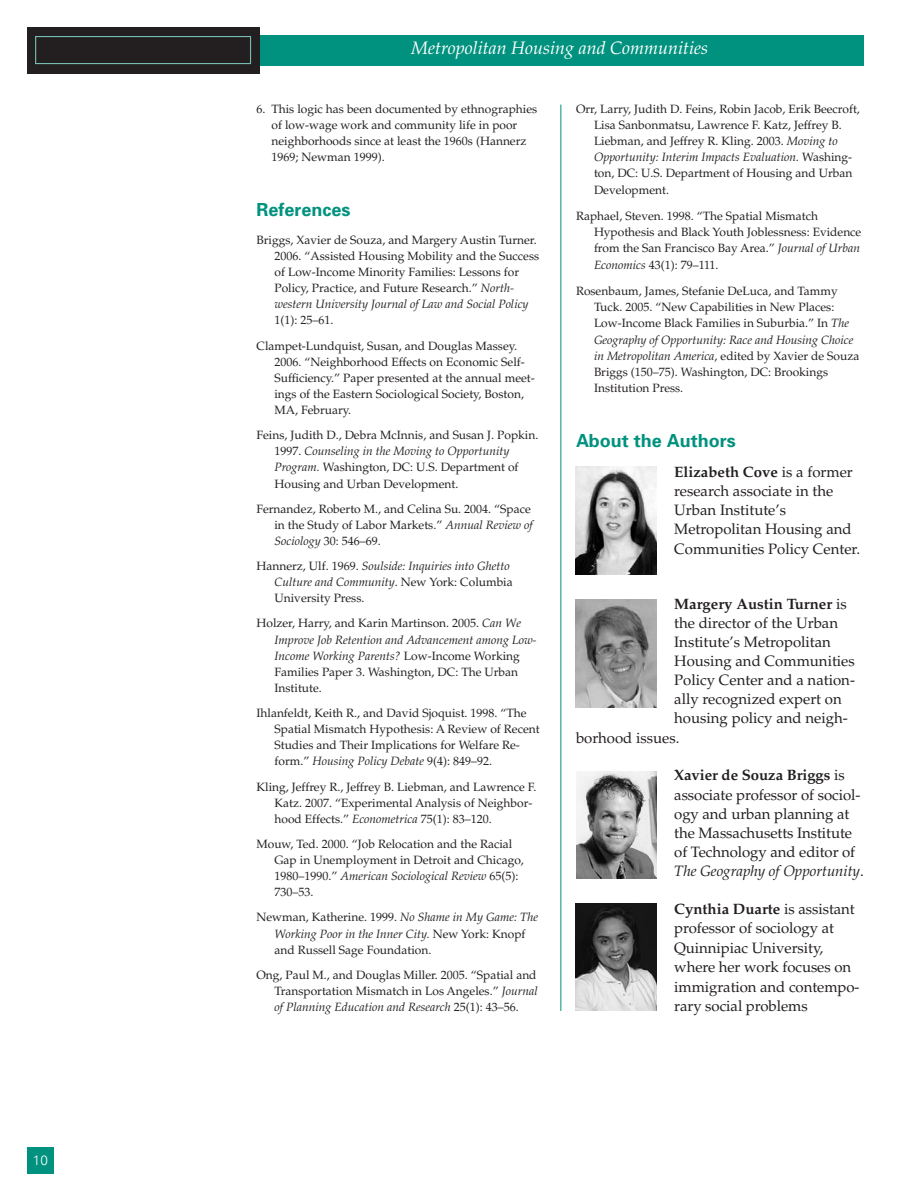
<style>
.page{position:relative;width:918px;height:1188px;background:#fff}
.page>*{position:absolute;margin:0;border:0;box-sizing:border-box;transform-origin:0 0}
.t1{font:italic 18px "Palatino";color:#fff}
.t2{font:700 18px "Univers";color:#00927e}
.t3{font:15px/19px "Palatino";color:#231f20}
.t4{font:700 15px "Palatino";color:#231f20}
.t5{font:300 13.5px "Univers";color:#fff}
.t6{font:12px/16.2px "Palatino";color:#231f20}
.s1{font-style:italic}
.s2{font-weight:700}
.s3{font-weight:400}
</style>
<div class="page">
<div style="left:255px;top:35px;width:609px;height:30px;background:#00927e"></div>
<div style="left:27px;top:27px;width:232px;height:46px;background:#231f20"></div>
<div style="left:35px;top:36px;width:216px;height:28px;border:1px solid #75bdb3"></div>
<div style="left:27px;top:1148px;width:27px;height:26px;background:#00927e"></div>
<hr style="left:560px;top:105px;width:1px;height:906px;background:#00927e">
<img style="left:575px;top:466px;width:81px;height:108px">
<img style="left:575px;top:600px;width:81px;height:108px">
<svg style="left:579px;top:771px;width:77px;height:1px"></svg>
<img style="left:576px;top:772px;width:80px;height:107px">
<img style="left:575px;top:903px;width:81px;height:108px">
<p class="t5" style="left:33px;top:1155px;width:17px">10</p>
<h1 class="t1" style="left:411px;top:41px;width:299px">Metropolitan Housing and Communities</h1>
<p class="t6" style="left:272px;top:102px;width:267px;text-indent:-15px">6. This logic has been documented by ethnographies of low-wage work and community life in poor neighborhoods since at least the 1960s (Hannerz 1969; Newman 1999).</p>
<h1 class="t2" style="left:256px;top:203px;width:96px">References</h1>
<p class="t6" style="left:274px;top:233px;width:266px;text-indent:-18px">Briggs, Xavier de Souza, and Margery Austin Turner.<br>2006. “Assisted Housing Mobility and the Success of Low-Income Minority Families: Lessons for Policy, Practice, and Future Research.” <span class="s1">North&shy;western University Journal of Law and Social Policy</span></p>
<p class="t6" style="left:256px;top:309px;width:262px;line-height:25px;text-indent:18px">1(1): 25–61.<br>Clampet-Lundquist, Susan, and Douglas Massey.</p>
<p class="t6" style="left:274px;top:355px;width:262px">2006. “Neighborhood Effects on Economic Self-Sufficiency.” Paper presented at the annual meet&shy;ings of the Eastern Sociological Society, Boston, MA, February.</p>
<p class="t6" style="left:274px;top:428px;width:265px;text-indent:-18px">Feins, Judith D., Debra McInnis, and Susan J. Popkin.<br>1997. <span class="s1">Counseling in the Moving to Opportunity Program.</span> Washington, DC: U.S. Department of Housing and Urban Development.</p>
<p class="t6" style="left:274px;top:502px;width:260px;text-indent:-18px">Fernandez, Roberto M., and Celina Su. 2004. “Space in the Study of Labor Markets.” <span class="s1">Annual Review of<br>Sociology</span> 30: 546–69.</p>
<p class="t6" style="left:274px;top:559px;width:240px;text-indent:-18px">Hannerz, Ulf. 1969. <span class="s1">Soulside: Inquiries into Ghetto<br>Culture and Community</span>. New York: Columbia<br>University Press.</p>
<p class="t6" style="left:274px;top:617px;width:264px;text-indent:-18px">Holzer, Harry, and Karin Martinson. 2005. <span class="s1">Can We Improve Job Retention and Advancement among Low-Income Working Parents?</span> Low-Income Working Families Paper 3. Washington, DC: The Urban Institute.</p>
<p class="t6" style="left:274px;top:706px;width:267px;text-indent:-18px">Ihlanfeldt, Keith R., and David Sjoquist. 1998. “The Spatial Mismatch Hypothesis: A Review of Recent Studies and Their Implications for Welfare Re&shy;form.” <span class="s1">Housing Policy Debate</span> 9(4): 849–92.</p>
<p class="t6" style="left:274px;top:780px;width:263px;text-indent:-18px">Kling, Jeffrey R., Jeffrey B. Liebman, and Lawrence F.<br>Katz. 2007. “Experimental Analysis of Neighbor&shy;hood Effects.” <span class="s1">Econometrica</span> 75(1): 83–120.</p>
<p class="t6" style="left:274px;top:837px;width:251px;text-indent:-18px">Mouw, Ted. 2000. “Job Relocation and the Racial Gap in Unemployment in Detroit and Chicago, 1980–1990.” <span class="s1">American Sociological Review</span> 65(5):<br>730–53.</p>
<p class="t6" style="left:274px;top:911px;width:265px;text-indent:-18px">Newman, Katherine. 1999. <span class="s1">No Shame in My Game: The<br>Working Poor in the Inner City.</span> New York: Knopf and Russell Sage Foundation.</p>
<p class="t6" style="left:274px;top:968px;width:265px;text-align:justify;text-indent:-18px">Ong, Paul M., and Douglas Miller. 2005. “Spatial and Transportation Mismatch in Los Angeles.” <span class="s1">Journal of Planning Education and Research</span> 25(1): 43–56.</p>
<p class="t6" style="left:594px;top:102px;width:267px;text-indent:-18px">Orr, Larry, Judith D. Feins, Robin Jacob, Erik Beecroft, Lisa Sanbonmatsu, Lawrence F. Katz, Jeffrey B.<br>Liebman, and Jeffrey R. Kling. 2003. <span class="s1">Moving to Opportunity: Interim Impacts Evaluation.</span> Washing&shy;ton, DC: U.S. Department of Housing and Urban Development.</p>
<p class="t6" style="left:594px;top:209px;width:269px;text-indent:-18px">Raphael, Steven. 1998. “The Spatial Mismatch Hypothesis and Black Youth Joblessness: Evidence from the San Francisco Bay Area.” <span class="s1">Journal of Urban Economics</span> 43(1): 79–111.</p>
<p class="t6" style="left:594px;top:284px;width:267px;text-indent:-18px">Rosenbaum, James, Stefanie DeLuca, and Tammy Tuck. 2005. “New Capabilities in New Places:<br>Low-Income Black Families in Suburbia.” In <span class="s1">The Geography of Opportunity: Race and Housing Choice in Metropolitan America</span>, edited by Xavier de Souza Briggs (150–75). Washington, DC: Brookings Institution Press.</p>
<h1 class="t2" style="left:576px;top:434px;width:161px">About the Authors</h1>
<p class="t3" style="left:674px;top:464px;width:187px"><span class="s2">Elizabeth Cove</span> is a former research associate in the<br>Urban Institute’s<br>Metropolitan Housing and<br>Communities Policy Center.</p>
<p class="t4" style="left:674px;top:598px;width:174px">Margery Austin Turner <span class="s3">is</span></p>
<p class="t3" style="left:674px;top:615px;width:165px">the director of the Urban</p>
<p class="t3" style="left:674px;top:634px;width:158px">Institute’s Metropolitan</p>
<p class="t3" style="left:674px;top:653px;width:182px">Housing and Communities</p>
<p class="t3" style="left:674px;top:672px;width:182px">Policy Center and a nation-</p>
<p class="t3" style="left:674px;top:691px;width:169px">ally recognized expert on</p>
<p class="t3" style="left:674px;top:711px;width:175px">housing policy and neigh-</p>
<p class="t3" style="left:576px;top:730px;width:105px">borhood issues.</p>
<p class="t3" style="left:674px;top:768px;width:191px"><span class="s2">Xavier de Souza Briggs</span> is associate professor of sociol&shy;ogy and urban planning at the Massachusetts Institute of Technology and editor of<br><span class="s1">The Geography of Opportunity</span>.</p>
<p class="t3" style="left:674px;top:900px;width:187px;line-height:19.5px"><span class="s2">Cynthia Duarte</span> is assistant professor of sociology at<br>Quinnipiac University, where her work focuses on immigration and contempo&shy;rary social problems</p>
</div>
